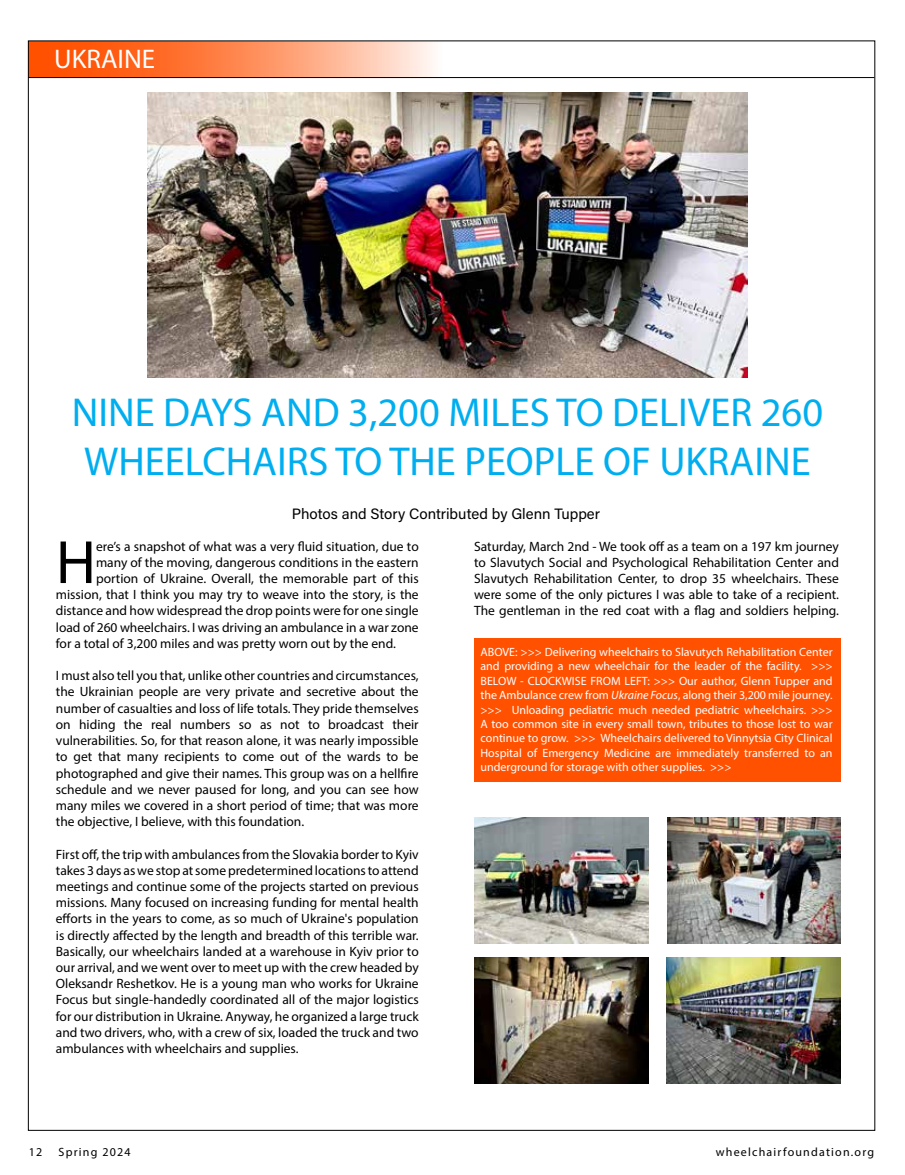
<style>
.page{position:relative;width:905px;height:1175px;background:#fff}
.page>*{position:absolute;margin:0;border:0;box-sizing:border-box;transform-origin:0 0}
.t1{font:61.5px "Myriad Pro";color:#000}
.t2{font:40.5px/48.6px "Myriad Pro";color:#00aeef;text-align:center}
.t3{font:27px "Myriad Pro";color:#fff}
.t4{font:15px "Acumin Pro";color:#000}
.t5{font:13.5px/16.2px "Myriad Pro";color:#000;text-align:justify}
.t6{font:12px/14.4px "Myriad Pro";color:#fff;text-align:justify}
.t7{font:12px "Myriad Pro";letter-spacing:.1em;color:#000}
.s1{font-style:italic}
</style>
<div class="page">
<svg style="left:30px;top:42px;width:403px;height:35px;background:#ff8e5b"></svg>
<hr style="left:28px;top:77px;width:846px;height:1px;background:#000">
<div style="left:474px;top:638px;width:366px;height:143px;background:#ff5100"></div>
<img style="left:147px;top:93px;width:600px;height:284px">
<img style="left:667px;top:817px;width:173px;height:127px">
<img style="left:474px;top:817px;width:174px;height:127px">
<img style="left:474px;top:957px;width:174px;height:126px">
<img style="left:666px;top:957px;width:174px;height:126px">
<h3 class="t3" style="left:54px;top:42px;width:102px">UKRAINE</h3>
<h2 class="t2" style="left:72px;top:387px;width:753px">NINE DAYS AND 3,200 MILES TO DELIVER 260<br>WHEELCHAIRS TO THE PEOPLE OF UKRAINE</h2>
<p class="t4" style="left:292px;top:503px;width:310px">Photos and Story Contributed by Glenn Tupper</p>
<h1 class="t1" style="left:56px;top:524px;width:42px">H</h1>
<p class="t5" style="left:96px;top:538px;width:324px">ere’s a snapshot of what was a very fluid situation, due to</p>
<p class="t5" style="left:96px;top:554px;width:324px">many of the moving, dangerous conditions in the eastern</p>
<p class="t5" style="left:96px;top:570px;width:324px">portion of Ukraine. Overall, the memorable part of this</p>
<p class="t5" style="left:56px;top:586px;width:364px">mission, that I think you may try to weave into the story, is the</p>
<p class="t5" style="left:56px;top:602px;width:364px">distance and how widespread the drop points were for one single</p>
<p class="t5" style="left:56px;top:619px;width:364px">load of 260 wheelchairs. I was driving an ambulance in a war zone</p>
<p class="t5" style="left:56px;top:635px;width:342px">for a total of 3,200 miles and was pretty worn out by the end.</p>
<p class="t5" style="left:56px;top:667px;width:364px">I must also tell you that, unlike other countries and circumstances, the Ukrainian people are very private and secretive about the number of casualties and loss of life totals. They pride themselves on hiding the real numbers so as not to broadcast their vulnerabilities. So, for that reason alone, it was nearly impossible to get that many recipients to come out of the wards to be photographed and give their names. This group was on a hellfire schedule and we never paused for long, and you can see how many miles we covered in a short period of time; that was more the objective, I believe, with this foundation.</p>
<p class="t5" style="left:56px;top:845px;width:364px">First off, the trip with ambulances from the Slovakia border to Kyiv takes 3 days as we stop at some predetermined locations to attend meetings and continue some of the projects started on previous missions. Many focused on increasing funding for mental health efforts in the years to come, as so much of Ukraine's population is directly affected by the length and breadth of this terrible war.<br>Basically, our wheelchairs landed at a warehouse in Kyiv prior to our arrival, and we went over to meet up with the crew headed by Oleksandr Reshetkov. He is a young man who works for Ukraine Focus but single-handedly coordinated all of the major logistics for our distribution in Ukraine. Anyway, he organized a large truck and two drivers, who, with a crew of six, loaded the truck and two ambulances with wheelchairs and supplies.</p>
<p class="t5" style="left:474px;top:538px;width:366px">Saturday, March 2nd - We took off as a team on a 197 km journey to Slavutych Social and Psychological Rehabilitation Center and Slavutych Rehabilitation Center, to drop 35 wheelchairs. These were some of the only pictures I was able to take of a recipient.<br>The gentleman in the red coat with a flag and soldiers helping.</p>
<p class="t6" style="left:480px;top:644px;width:353px">ABOVE: &gt;&gt;&gt; Delivering wheelchairs to Slavutych Rehabilitation Center and providing a new wheelchair for the leader of the facility. &gt;&gt;&gt; BELOW - CLOCKWISE FROM LEFT: &gt;&gt;&gt; Our author, Glenn Tupper and the Ambulance crew from <span class="s1">Ukraine Focus</span>, along their 3,200 mile journey. &gt;&gt;&gt; Unloading pediatric much needed pediatric wheelchairs. &gt;&gt;&gt; A too common site in every small town, tributes to those lost to war continue to grow. &gt;&gt;&gt; Wheelchairs delivered to Vinnytsia City Clinical Hospital of Emergency Medicine are immediately transferred to an underground for storage with other supplies. &gt;&gt;&gt;</p>
<p class="t7" style="left:29px;top:1144px;width:15px">12</p>
<p class="t7" style="left:59px;top:1144px;width:74px">Spring 2024</p>
<p class="t7" style="left:715px;top:1144px;width:160px">wheelchairfoundation.org</p>
</div>
